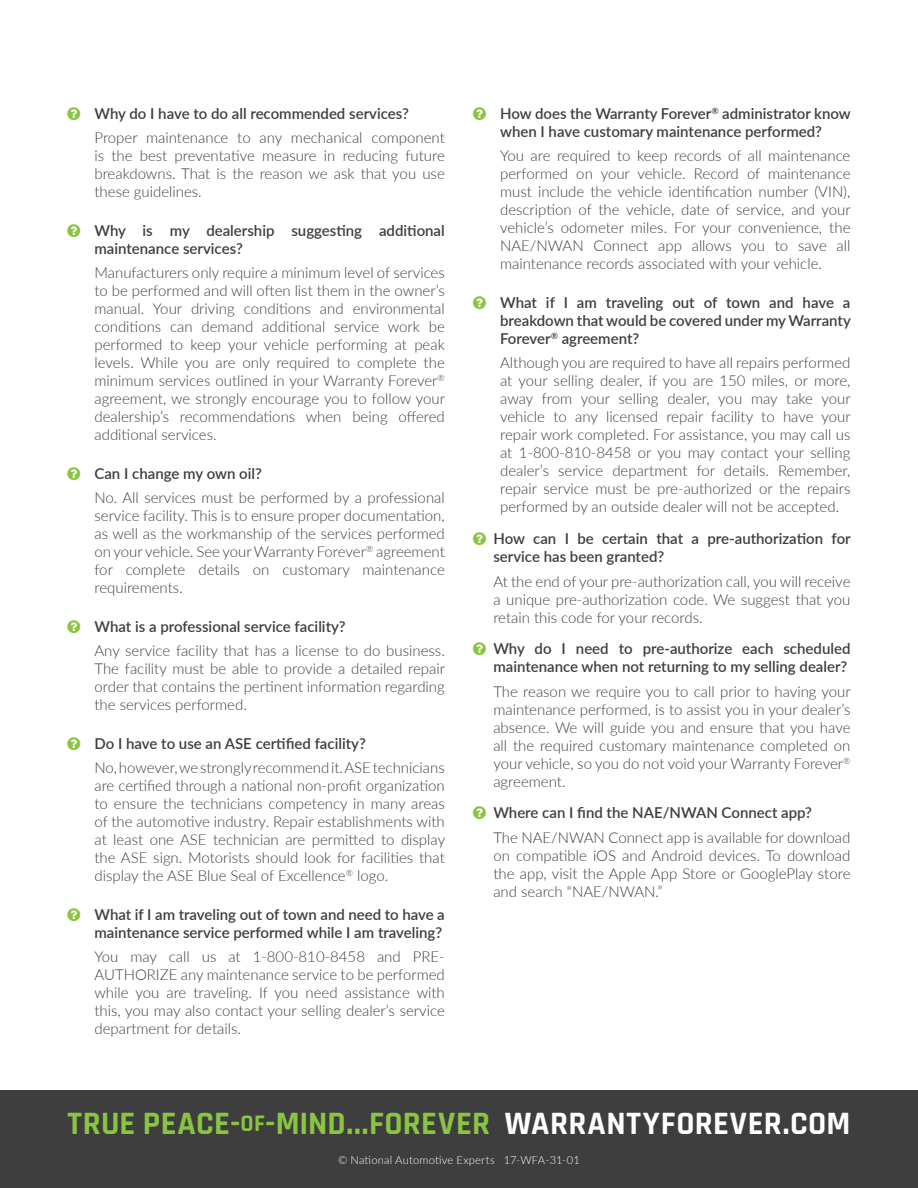
<style>
.page{position:relative;width:918px;height:1188px;background:#fff}
.page>*{position:absolute;margin:0;border:0;box-sizing:border-box;transform-origin:0 0}
.t1{font:700 33px "Rajdhani";letter-spacing:.01em;color:#89c541}
.t2{font:300 15px/18px "Lato";color:#3e3e3f;text-align:justify}
.t3{font:600 15px/18px "Lato";color:#3e3e3f}
.t4{font:300 11.25px "Lato";letter-spacing:.015em;color:#fff}
.s1{font-size:24px}
.s2{color:#fff}
</style>
<div class="page">
<div style="left:0;top:1091px;width:918px;height:97px;background:#3e3e3f"></div>
<p class="t3" style="left:94px;top:104px;width:316px">Why do I have to do all recommended services?</p>
<p class="t2" style="left:94px;top:128px;width:352px">Proper maintenance to any mechanical component is the best preventative measure in reducing future breakdowns. That is the reason we ask that you use these guidelines.</p>
<p class="t3" style="left:94px;top:221px;width:352px">Why is my dealership suggesting additional maintenance services?</p>
<p class="t2" style="left:94px;top:263px;width:352px">Manufacturers only require a minimum level of services to be performed and will often list them in the owner’s manual. Your driving conditions and environmental conditions can demand additional service work be performed to keep your vehicle performing at peak levels. While you are only required to complete the minimum services outlined in your Warranty Forever<sup>® </sup>agreement, we strongly encourage you to follow your dealership’s recommendations when being offered additional services.</p>
<p class="t3" style="left:94px;top:464px;width:169px">Can I change my own oil?</p>
<p class="t2" style="left:94px;top:488px;width:352px">No. All services must be performed by a professional service facility. This is to ensure proper documentation, as well as the workmanship of the services performed on your vehicle. See your Warranty Forever<sup>®</sup> agreement for complete details on customary maintenance requirements.</p>
<p class="t3" style="left:94px;top:617px;width:253px">What is a professional service facility?</p>
<p class="t2" style="left:94px;top:641px;width:352px">Any service facility that has a license to do business.<br>The facility must be able to provide a detailed repair order that contains the pertinent information regarding the services performed.</p>
<p class="t3" style="left:94px;top:734px;width:273px">Do I have to use an ASE certified facility?</p>
<p class="t2" style="left:94px;top:758px;width:352px">No, however, we strongly recommend it. ASE technicians are certified through a national non-profit organization to ensure the technicians competency in many areas of the automotive industry. Repair establishments with at least one ASE technician are permitted to display the ASE sign. Motorists should look for facilities that display the ASE Blue Seal of Excellence<sup>®</sup> logo.</p>
<p class="t3" style="left:94px;top:905px;width:352px">What if I am traveling out of town and need to have a maintenance service performed while I am traveling?</p>
<p class="t2" style="left:94px;top:947px;width:352px">You may call us at 1-800-810-8458 and PRE-AUTHORIZE any maintenance service to be performed while you are traveling. If you need assistance with this, you may also contact your selling dealer’s service department for details.</p>
<p class="t3" style="left:500px;top:104px;width:352px">How does the Warranty Forever<sup>®</sup> administrator know when I have customary maintenance performed?</p>
<p class="t2" style="left:500px;top:146px;width:352px">You are required to keep records of all maintenance performed on your vehicle. Record of maintenance must include the vehicle identification number (VIN), description of the vehicle, date of service, and your vehicle’s odometer miles. For your convenience, the NAE/NWAN Connect app allows you to save all maintenance records associated with your vehicle.</p>
<p class="t3" style="left:500px;top:293px;width:352px;text-align:justify">What if I am traveling out of town and have a breakdown that would be covered under my Warranty Forever<sup>®</sup> agreement?</p>
<p class="t2" style="left:500px;top:353px;width:352px">Although you are required to have all repairs performed at your selling dealer, if you are 150 miles, or more, away from your selling dealer, you may take your vehicle to any licensed repair facility to have your repair work completed. For assistance, you may call us at 1-800-810-8458 or you may contact your selling dealer’s service department for details. Remember, repair service must be pre-authorized or the repairs performed by an outside dealer will not be accepted.</p>
<p class="t3" style="left:493px;top:529px;width:359px">How can I be certain that a pre-authorization for service has been granted?</p>
<p class="t2" style="left:493px;top:572px;width:359px">At the end of your pre-authorization call, you will receive a unique pre-authorization code. We suggest that you retain this code for your records.</p>
<p class="t3" style="left:493px;top:639px;width:359px">Why do I need to pre-authorize each scheduled maintenance when not returning to my selling dealer?</p>
<p class="t2" style="left:493px;top:682px;width:359px">The reason we require you to call prior to having your maintenance performed, is to assist you in your dealer’s absence. We will guide you and ensure that you have all the required customary maintenance completed on your vehicle, so you do not void your Warranty Forever<sup>® </sup>agreement.</p>
<p class="t3" style="left:493px;top:803px;width:320px">Where can I find the NAE/NWAN Connect app?</p>
<p class="t2" style="left:493px;top:828px;width:359px">The NAE/NWAN Connect app is available for download on compatible iOS and Android devices. To download the app, visit the Apple App Store or GooglePlay store and search “NAE/NWAN.”</p>
<p class="t1" style="left:68px;top:1104px;width:785px">TRUE PEACE-<span class="s1">OF</span>-MIND...FOREVER <span class="s2">WARRANTYFOREVER.COM</span></p>
<p class="t4" style="left:338px;top:1152px;width:243px">© National Automotive Experts 17-WFA-31-01</p>
</div>
